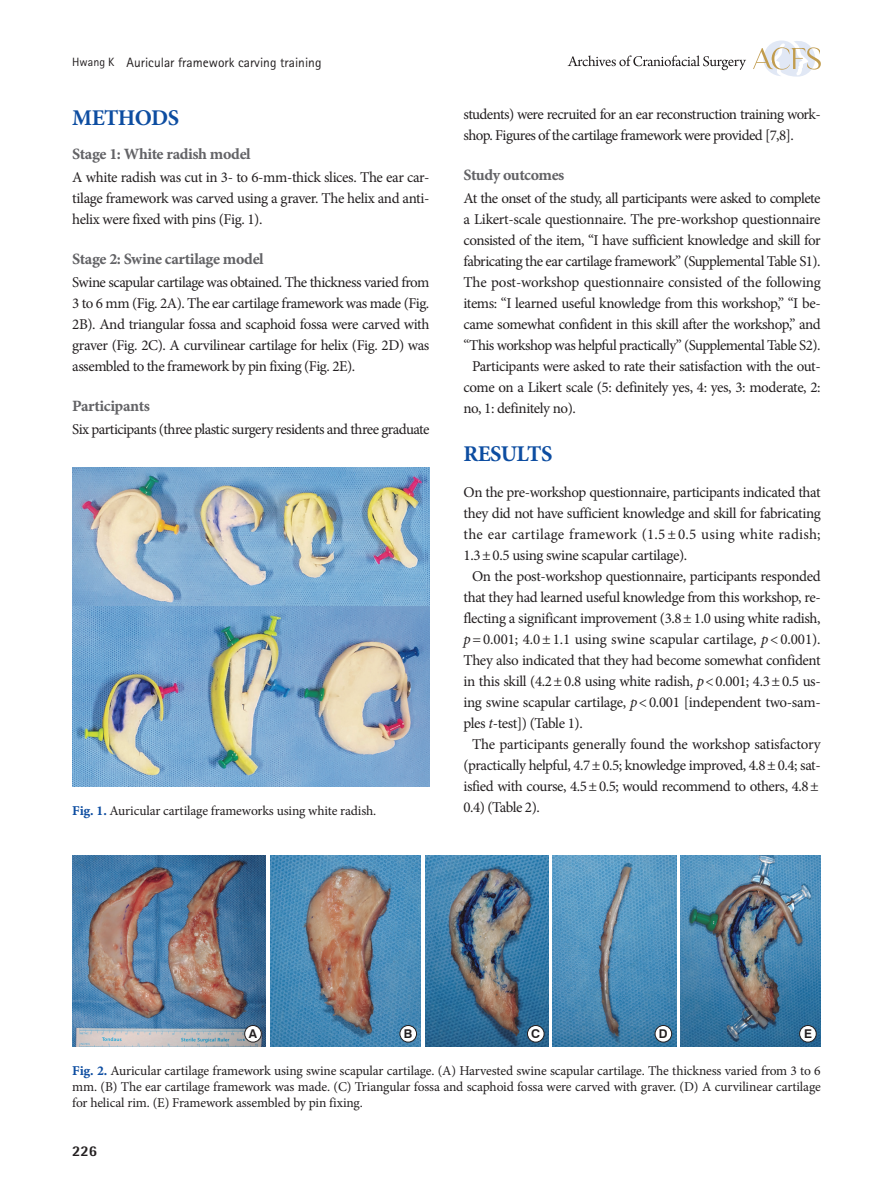
<style>
.page{position:relative;width:893px;height:1191px;background:#fff}
.page>*{position:absolute;margin:0;border:0;box-sizing:border-box;transform-origin:0 0}
.대제목{font:700 22.5px "Minion Pro";letter-spacing:-.025em;color:#0d4da1}
.중제목{font:15.75px "Minion Pro Bold Capt";letter-spacing:-.025em;color:#636366}
.본문_0{font:15px/21px "Minion Pro";letter-spacing:-.035em;color:#231f20;text-align:justify}
.본문{font:15px/21px "Minion Pro";letter-spacing:-.025em;color:#231f20;text-align:justify}
.t1{font:800 15px "Rotis Semi Sans Std";color:#231f20}
.표그림제목{font:13.5px/16.2px "Minion Pro";letter-spacing:-.01em;color:#231f20;text-align:justify}
.t2{font:13.5px "Rotis Sans Serif Std";color:#231f20}
.t3{font:700 12.15px "Swiss 721 BT";color:#231f20}
.s1{font-size:12px}
.s2{font-family:"Minion Pro Bold Capt";color:#0d4da1}
.s3{font-style:italic}
</style>
<div class="page">
<svg style="left:753px;top:40px;width:68px;height:37px"></svg>
<svg style="left:568px;top:55px;width:178px;height:15px"></svg>
<img style="left:72px;top:468px;width:357px;height:319px">
<img style="left:425px;top:855px;width:124px;height:191px">
<img style="left:553px;top:855px;width:123px;height:191px">
<img style="left:680px;top:855px;width:141px;height:191px">
<img style="left:72px;top:855px;width:194px;height:191px">
<img style="left:270px;top:855px;width:151px;height:191px">
<div style="left:245px;top:1025px;width:16px;height:17px;background:#fff;border-radius:50%"></div>
<div style="left:244px;top:1025px;width:17px;height:17px;border:1px solid #231f20;border-radius:50%"></div>
<div style="left:400px;top:1025px;width:17px;height:17px;background:#fff;border-radius:50%"></div>
<div style="left:400px;top:1025px;width:17px;height:17px;border:1px solid #231f20;border-radius:50%"></div>
<div style="left:527px;top:1025px;width:17px;height:17px;background:#fff;border-radius:50%"></div>
<div style="left:527px;top:1025px;width:17px;height:17px;border:1px solid #231f20;border-radius:50%"></div>
<div style="left:655px;top:1025px;width:17px;height:17px;background:#fff;border-radius:50%"></div>
<div style="left:655px;top:1025px;width:17px;height:17px;border:1px solid #231f20;border-radius:50%"></div>
<div style="left:800px;top:1025px;width:16px;height:17px;background:#fff;border-radius:50%"></div>
<div style="left:799px;top:1025px;width:17px;height:17px;border:1px solid #231f20;border-radius:50%"></div>
<p class="t2" style="left:72px;top:54px;width:251px"><span class="s1">Hwang K</span> Auricular framework carving training</p>
<p class="대제목" style="left:72px;top:102px;width:108px">METHODS</p>
<p class="중제목" style="left:72px;top:143px;width:180px">Stage 1: White radish model</p>
<p class="본문_0" style="left:72px;top:166px;width:359px">A white radish was cut in 3- to 6-mm-thick slices. The ear car&shy;tilage framework was carved using a graver. The helix and anti&shy;helix were fixed with pins (Fig. 1).</p>
<p class="중제목" style="left:72px;top:248px;width:193px">Stage 2: Swine cartilage model</p>
<p class="본문_0" style="left:72px;top:271px;width:359px">Swine scapular cartilage was obtained. The thickness varied from 3 to 6 mm (Fig. 2A). The ear cartilage framework was made (Fig.<br>2B). And triangular fossa and scaphoid fossa were carved with graver (Fig. 2C). A curvilinear cartilage for helix (Fig. 2D) was assembled to the framework by pin fixing (Fig. 2E).</p>
<p class="중제목" style="left:72px;top:395px;width:79px">Participants</p>
<p class="본문_0" style="left:72px;top:418px;width:359px">Six participants (three plastic surgery residents and three graduate</p>
<p class="표그림제목" style="left:72px;top:802px;width:306px"><span class="s2">Fig. 1.</span> Auricular cartilage frameworks using white radish.</p>
<p class="본문_0" style="left:463px;top:103px;width:359px">students) were recruited for an ear reconstruction training work&shy;shop. Figures of the cartilage framework were provided [7,8].</p>
<p class="중제목" style="left:463px;top:164px;width:102px">Study outcomes</p>
<p class="본문_0" style="left:463px;top:187px;width:359px">At the onset of the study, all participants were asked to complete a Likert-scale questionnaire. The pre-workshop questionnaire consisted of the item, “I have sufficient knowledge and skill for fabricating the ear cartilage framework” (Supplemental Table S1).<br>The post-workshop questionnaire consisted of the following items: “I learned useful knowledge from this workshop,” “I be&shy;came somewhat confident in this skill after the workshop,” and “This workshop was helpful practically” (Supplemental Table S2).</p>
<p class="본문" style="left:463px;top:355px;width:359px;text-indent:9px">Participants were asked to rate their satisfaction with the out&shy;come on a Likert scale (5: definitely yes, 4: yes, 3: moderate, 2: no, 1: definitely no).</p>
<p class="대제목" style="left:463px;top:438px;width:90px">RESULTS</p>
<p class="본문_0" style="left:463px;top:481px;width:359px">On the pre-workshop questionnaire, participants indicated that they did not have sufficient knowledge and skill for fabricating the ear cartilage framework (1.5 ± 0.5 using white radish; 1.3± 0.5 using swine scapular cartilage).</p>
<p class="본문" style="left:463px;top:565px;width:359px;text-indent:9px">On the post-workshop questionnaire, participants responded that they had learned useful knowledge from this workshop, re&shy;flecting a significant improvement (3.8± 1.0 using white radish, <span class="s3">p</span>= 0.001; 4.0 ± 1.1 using swine scapular cartilage, <span class="s3">p</span>&lt; 0.001).<br>They also indicated that they had become somewhat confident in this skill (4.2± 0.8 using white radish, <span class="s3">p</span>&lt; 0.001; 4.3± 0.5 us&shy;ing swine scapular cartilage, <span class="s3">p</span>&lt; 0.001 [independent two-sam&shy;ples <span class="s3">t</span>-test]) (Table 1).</p>
<p class="본문" style="left:463px;top:733px;width:359px;text-align:left;text-indent:9px">The participants generally found the workshop satisfactory (practically helpful, 4.7± 0.5; knowledge improved, 4.8± 0.4; sat&shy;isfied with course, 4.5± 0.5; would recommend to others, 4.8± 0.4) (Table 2).</p>
<p class="t3" style="left:249px;top:1026px;width:10px">A</p>
<p class="t3" style="left:404px;top:1026px;width:10px">B</p>
<p class="t3" style="left:531px;top:1026px;width:10px">C</p>
<p class="t3" style="left:659px;top:1026px;width:10px">D</p>
<p class="t3" style="left:804px;top:1026px;width:9px">E</p>
<p class="표그림제목" style="left:72px;top:1062px;width:750px"><span class="s2">Fig. 2.</span> Auricular cartilage framework using swine scapular cartilage. (A) Harvested swine scapular cartilage. The thickness varied from 3 to 6 mm. (B) The ear cartilage framework was made. (C) Triangular fossa and scaphoid fossa were carved with graver. (D) A curvilinear cartilage for helical rim. (E) Framework assembled by pin fixing.</p>
<p class="t1" style="left:72px;top:1141px;width:27px">226</p>
</div>
